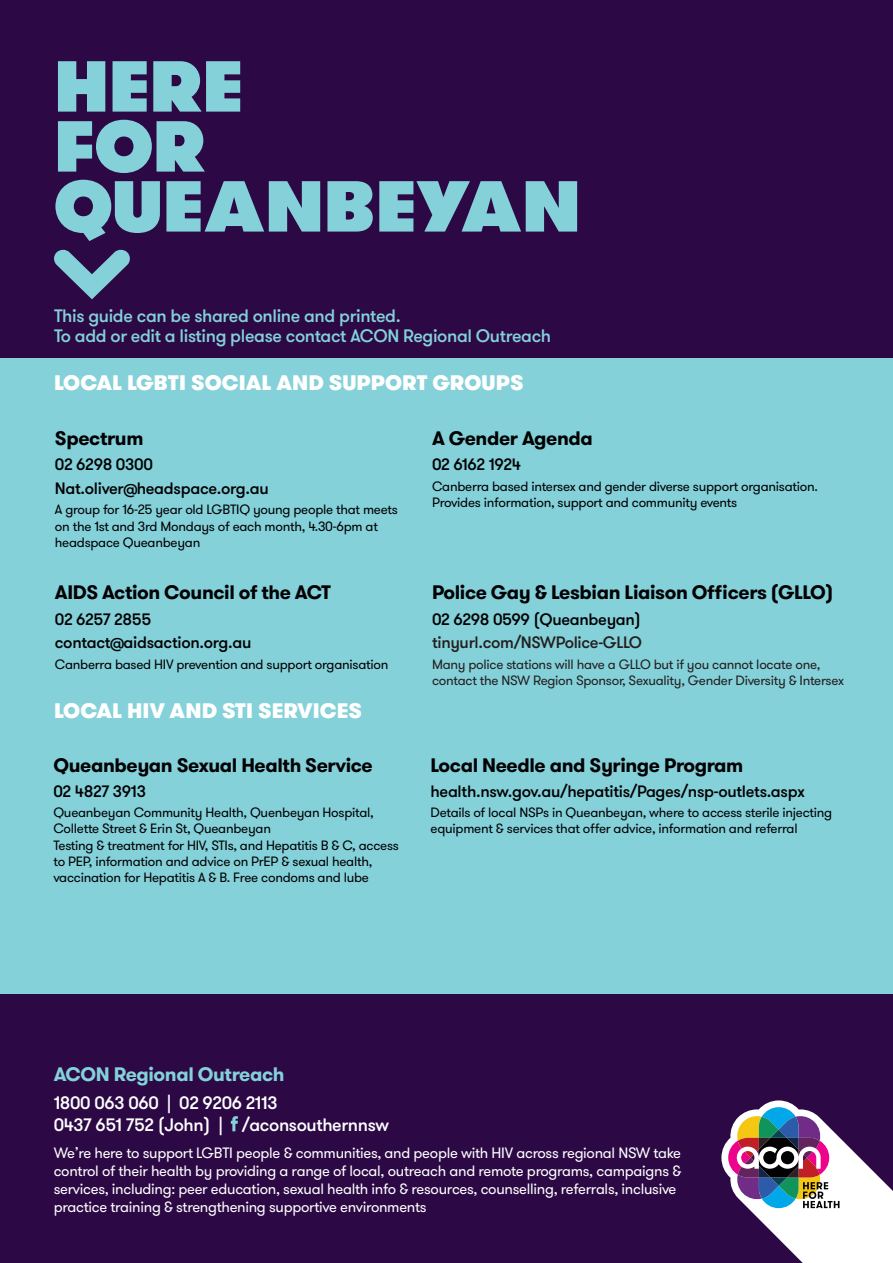
<style>
.page{position:relative;width:893px;height:1263px;background:#2c0945}
.page>*{position:absolute;margin:0;border:0;box-sizing:border-box;transform-origin:0 0}
.t1{font:800 72px/60px "GT Walsheim";color:#84d1d9}
.t2{font:900 21px "GT Walsheim";letter-spacing:.005em;color:#fff}
.t3{font:700 19.5px "GT Walsheim";letter-spacing:-.02em;color:#020103}
.t4{font:700 19.5px "GT Walsheim";letter-spacing:-.02em;color:#84d1d9}
.t5{font:500 18px/19.5px "GT Walsheim";letter-spacing:-.02em;color:#84d1d9}
.t6{font:500 18px/22.5px "GT Walsheim";letter-spacing:-.02em;color:#fff}
.t7{font:500 16.5px/23.7px "GT Walsheim";letter-spacing:-.02em;color:#020103}
.t8{font:500 16.5px "GT Walsheim";letter-spacing:-.02em;color:#231f20}
.t9{font:15px/18px "GT Walsheim";letter-spacing:-.02em;color:#fff}
.t10{font:13.5px/16.2px "GT Walsheim";letter-spacing:-.02em;color:#020103}
.t11{font:13.5px/16.2px "GT Walsheim";letter-spacing:-.02em;color:#231f20}
</style>
<div class="page">
<svg style="left:54px;top:249px;width:76px;height:50px"></svg>
<div style="left:0;top:358px;width:893px;height:636px;background:#84d1d9"></div>
<svg style="left:231px;top:1116px;width:7px;height:15px"></svg>
<svg style="left:721px;top:1100px;width:172px;height:163px"></svg>
<h1 class="t1" style="left:54px;top:57px;width:529px">HERE<br>FOR<br>QUEANBEYAN</h1>
<h3 class="t5" style="left:54px;top:307px;width:499px">This guide can be shared online and printed.<br>To add or edit a listing please contact ACON Regional Outreach</h3>
<h2 class="t2" style="left:54px;top:368px;width:471px">LOCAL LGBTI SOCIAL AND SUPPORT GROUPS</h2>
<h3 class="t3" style="left:55px;top:425px;width:90px">Spectrum</h3>
<p class="t7" style="left:55px;top:453px;width:215px">02 6298 0300<br>Nat.oliver@headspace.org.au</p>
<p class="t10" style="left:55px;top:502px;width:345px">A group for 16-25 year old LGBTIQ young people that meets on the 1st and 3rd Mondays of each month, 4.30-6pm at headspace Queanbeyan</p>
<h3 class="t3" style="left:55px;top:580px;width:278px">AIDS Action Council of the ACT</h3>
<p class="t7" style="left:55px;top:607px;width:198px">02 6257 2855 contact@aidsaction.org.au</p>
<p class="t10" style="left:55px;top:656px;width:335px">Canberra based HIV prevention and support organisation</p>
<h2 class="t2" style="left:54px;top:697px;width:309px">LOCAL HIV AND STI SERVICES</h2>
<h3 class="t3" style="left:53px;top:752px;width:321px">Queanbeyan Sexual Health Service</h3>
<p class="t7" style="left:53px;top:779px;width:94px">02 4827 3913</p>
<p class="t10" style="left:53px;top:805px;width:347px">Queanbeyan Community Health, Quenbeyan Hospital, Collette Street &amp; Erin St, Queanbeyan<br>Testing &amp; treatment for HIV, STIs, and Hepatitis B &amp; C, access to PEP, information and advice on PrEP &amp; sexual health, vaccination for Hepatitis A &amp; B. Free condoms and lube</p>
<h3 class="t3" style="left:432px;top:425px;width:162px">A Gender Agenda</h3>
<p class="t7" style="left:432px;top:453px;width:91px">02 6162 1924</p>
<p class="t10" style="left:432px;top:478px;width:387px">Canberra based intersex and gender diverse support organisation.<br>Provides information, support and community events</p>
<h3 class="t3" style="left:432px;top:580px;width:403px">Police Gay &amp; Lesbian Liaison Officers (GLLO)</h3>
<p class="t7" style="left:432px;top:607px;width:210px">02 6298 0599 (Queanbeyan)</p>
<p class="t8" style="left:432px;top:632px;width:212px">tinyurl.com/NSWPolice-GLLO</p>
<p class="t11" style="left:432px;top:656px;width:414px">Many police stations will have a GLLO but if you cannot locate one, contact the NSW Region Sponsor, Sexuality, Gender Diversity &amp; Intersex</p>
<h3 class="t3" style="left:431px;top:752px;width:314px">Local Needle and Syringe Program</h3>
<p class="t7" style="left:431px;top:779px;width:376px">health.nsw.gov.au/hepatitis/Pages/nsp-outlets.aspx</p>
<p class="t10" style="left:431px;top:805px;width:403px">Details of local NSPs in Queanbeyan, where to access sterile injecting equipment &amp; services that offer advice, information and referral</p>
<h3 class="t4" style="left:54px;top:1061px;width:232px">ACON Regional Outreach</h3>
<h3 class="t6" style="left:54px;top:1092px;width:337px">1800 063 060 | 02 9206 2113<br>0437 651 752 (John) | /aconsouthernnsw</h3>
<p class="t9" style="left:54px;top:1144px;width:629px">We’re here to support LGBTI people &amp; communities, and people with HIV across regional NSW take control of their health by providing a range of local, outreach and remote programs, campaigns &amp; services, including: peer education, sexual health info &amp; resources, counselling, referrals, inclusive practice training &amp; strengthening supportive environments</p>
</div>
